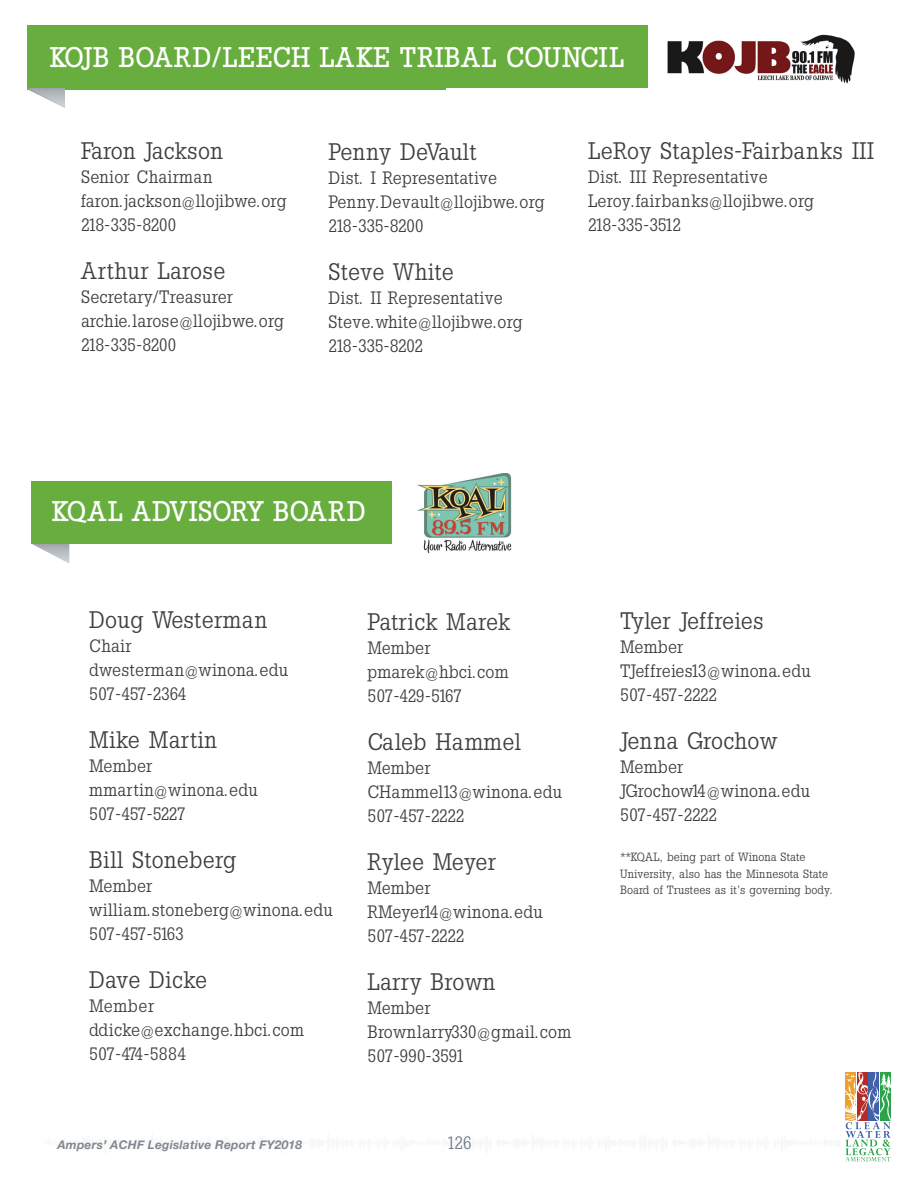
<style>
.page{position:relative;width:918px;height:1188px;background:#fff}
.page>*{position:absolute;margin:0;border:0;box-sizing:border-box;transform-origin:0 0}
.t1{font:500 28.5px "Slab Tall X";letter-spacing:.04em;color:#fff}
.t2{font:500 28.5px "Slab Tall X";letter-spacing:.02em;color:#fff}
.Lists_of_Names{font:24px "Slab Tall X";letter-spacing:.02em;color:#3e3e3f}
.Lists_of_Names-2{font:18px "Slab Tall X";letter-spacing:.02em;color:#3e3e3f}
.Lists_of_Names-3{font:18px "Slab Tall X";letter-spacing:-.035em;color:#3e3e3f}
.Lists_of_Names-4{font:18px "Slab Tall X";letter-spacing:-.03em;color:#3e3e3f}
.Lists_of_Names-5{font:18px "Slab Tall X";letter-spacing:-.04em;color:#3e3e3f}
.t3{font:18px "Slab Tall X";color:#737c82}
.Lists_of_Names-6{font:12px/16.5px "Slab Tall X";letter-spacing:.01em;color:#3e3e3f}
.t4{font:italic 700 12px "Helvetica Neue";letter-spacing:.02em;color:#81878e}
</style>
<div class="page">
<svg style="left:845px;top:1073px;width:46px;height:88px"></svg>
<svg style="left:27px;top:88px;width:38px;height:20px"></svg>
<div style="left:27px;top:26px;width:621px;height:62px;background:#67ae3e"></div>
<img style="left:667px;top:34px;width:188px;height:50px">
<svg style="left:32px;top:544px;width:37px;height:19px"></svg>
<div style="left:32px;top:482px;width:360px;height:62px;background:#67ae3e"></div>
<img style="left:417px;top:474px;width:95px;height:79px">
<p class="t1" style="left:50px;top:40px;width:576px">KOJB BOARD/LEECH LAKE TRIBAL COUNCIL</p>
<p class="Lists_of_Names" style="left:81px;top:136px;width:143px">Faron Jackson</p>
<p class="Lists_of_Names-2" style="left:81px;top:166px;width:133px">Senior Chairman</p>
<p class="Lists_of_Names-2" style="left:81px;top:190px;width:207px">faron.jackson@llojibwe.org</p>
<p class="Lists_of_Names-4" style="left:81px;top:214px;width:97px">218-335-8200</p>
<p class="Lists_of_Names" style="left:81px;top:256px;width:146px">Arthur Larose</p>
<p class="Lists_of_Names-2" style="left:81px;top:286px;width:154px">Secretary/Treasurer</p>
<p class="Lists_of_Names-2" style="left:81px;top:310px;width:204px">archie.larose@llojibwe.org</p>
<p class="Lists_of_Names-4" style="left:81px;top:334px;width:97px">218-335-8200</p>
<p class="Lists_of_Names" style="left:328px;top:138px;width:149px">Penny DeVault</p>
<p class="Lists_of_Names-2" style="left:328px;top:167px;width:170px">Dist. I Representative</p>
<p class="Lists_of_Names-2" style="left:328px;top:191px;width:218px">Penny.Devault@llojibwe.org</p>
<p class="Lists_of_Names-4" style="left:328px;top:215px;width:97px">218-335-8200</p>
<p class="Lists_of_Names" style="left:328px;top:258px;width:127px">Steve White</p>
<p class="Lists_of_Names-2" style="left:328px;top:287px;width:176px">Dist. II Representative</p>
<p class="Lists_of_Names-2" style="left:328px;top:311px;width:196px">Steve.white@llojibwe.org</p>
<p class="Lists_of_Names-4" style="left:328px;top:335px;width:96px">218-335-8202</p>
<p class="Lists_of_Names" style="left:588px;top:136px;width:287px">LeRoy Staples-Fairbanks III</p>
<p class="Lists_of_Names-2" style="left:588px;top:166px;width:181px">Dist. III Representative</p>
<p class="Lists_of_Names-2" style="left:588px;top:190px;width:227px">Leroy.fairbanks@llojibwe.org</p>
<p class="Lists_of_Names-3" style="left:588px;top:214px;width:95px">218-335-3512</p>
<p class="t2" style="left:52px;top:495px;width:315px">KQAL ADVISORY BOARD</p>
<p class="Lists_of_Names" style="left:89px;top:606px;width:179px">Doug Westerman</p>
<p class="Lists_of_Names-2" style="left:89px;top:636px;width:44px">Chair</p>
<p class="Lists_of_Names-2" style="left:89px;top:660px;width:200px">dwesterman@winona.edu</p>
<p class="Lists_of_Names-4" style="left:89px;top:684px;width:99px">507-457-2364</p>
<p class="Lists_of_Names" style="left:89px;top:726px;width:129px">Mike Martin</p>
<p class="Lists_of_Names-2" style="left:89px;top:756px;width:65px">Member</p>
<p class="Lists_of_Names-2" style="left:89px;top:780px;width:170px">mmartin@winona.edu</p>
<p class="Lists_of_Names-3" style="left:89px;top:804px;width:98px">507-457-5227</p>
<p class="Lists_of_Names" style="left:89px;top:846px;width:148px">Bill Stoneberg</p>
<p class="Lists_of_Names-2" style="left:89px;top:876px;width:65px">Member</p>
<p class="Lists_of_Names-2" style="left:89px;top:900px;width:245px">william.stoneberg@winona.edu</p>
<p class="Lists_of_Names-3" style="left:89px;top:924px;width:96px">507-457-5163</p>
<p class="Lists_of_Names" style="left:89px;top:966px;width:119px">Dave Dicke</p>
<p class="Lists_of_Names-2" style="left:89px;top:996px;width:66px">Member</p>
<p class="Lists_of_Names-2" style="left:89px;top:1020px;width:216px">ddicke@exchange.hbci.com</p>
<p class="Lists_of_Names-2" style="left:89px;top:1044px;width:99px">507-474-5884</p>
<p class="Lists_of_Names" style="left:368px;top:608px;width:144px">Patrick Marek</p>
<p class="Lists_of_Names-2" style="left:368px;top:637px;width:65px">Member</p>
<p class="Lists_of_Names-2" style="left:368px;top:661px;width:143px">pmarek@hbci.com</p>
<p class="Lists_of_Names-5" style="left:368px;top:685px;width:96px">507-429-5167</p>
<p class="Lists_of_Names" style="left:368px;top:728px;width:155px">Caleb Hammel</p>
<p class="Lists_of_Names-2" style="left:368px;top:757px;width:65px">Member</p>
<p class="Lists_of_Names-2" style="left:368px;top:781px;width:196px">CHammel13@winona.edu</p>
<p class="Lists_of_Names-3" style="left:368px;top:805px;width:99px">507-457-2222</p>
<p class="Lists_of_Names" style="left:368px;top:848px;width:130px">Rylee Meyer</p>
<p class="Lists_of_Names-2" style="left:368px;top:877px;width:65px">Member</p>
<p class="Lists_of_Names-2" style="left:368px;top:901px;width:177px">RMeyer14@winona.edu</p>
<p class="Lists_of_Names-3" style="left:368px;top:925px;width:99px">507-457-2222</p>
<p class="Lists_of_Names" style="left:368px;top:968px;width:129px">Larry Brown</p>
<p class="Lists_of_Names-2" style="left:368px;top:997px;width:65px">Member</p>
<p class="Lists_of_Names-2" style="left:368px;top:1021px;width:205px">Brownlarry330@gmail.com</p>
<p class="Lists_of_Names-4" style="left:368px;top:1045px;width:98px">507-990-3591</p>
<p class="t4" style="left:57px;top:1135px;width:246px">Ampers’ ACHF Legislative Report FY2018</p>
<p class="t3" style="left:446px;top:1132px;width:27px">126</p>
<p class="Lists_of_Names" style="left:620px;top:606px;width:145px">Tyler Jeffreies</p>
<p class="Lists_of_Names-2" style="left:620px;top:636px;width:65px">Member</p>
<p class="Lists_of_Names-2" style="left:620px;top:660px;width:192px">TJeffreies13@winona.edu</p>
<p class="Lists_of_Names-3" style="left:620px;top:684px;width:99px">507-457-2222</p>
<p class="Lists_of_Names" style="left:620px;top:726px;width:159px">Jenna Grochow</p>
<p class="Lists_of_Names-2" style="left:620px;top:756px;width:65px">Member</p>
<p class="Lists_of_Names-2" style="left:620px;top:780px;width:192px">JGrochow14@winona.edu</p>
<p class="Lists_of_Names-3" style="left:620px;top:804px;width:99px">507-457-2222</p>
<p class="Lists_of_Names-6" style="left:620px;top:849px;width:214px">**KQAL, being part of Winona State<br>University, also has the Minnesota State<br>Board of Trustees as it’s governing body.</p>
</div>
